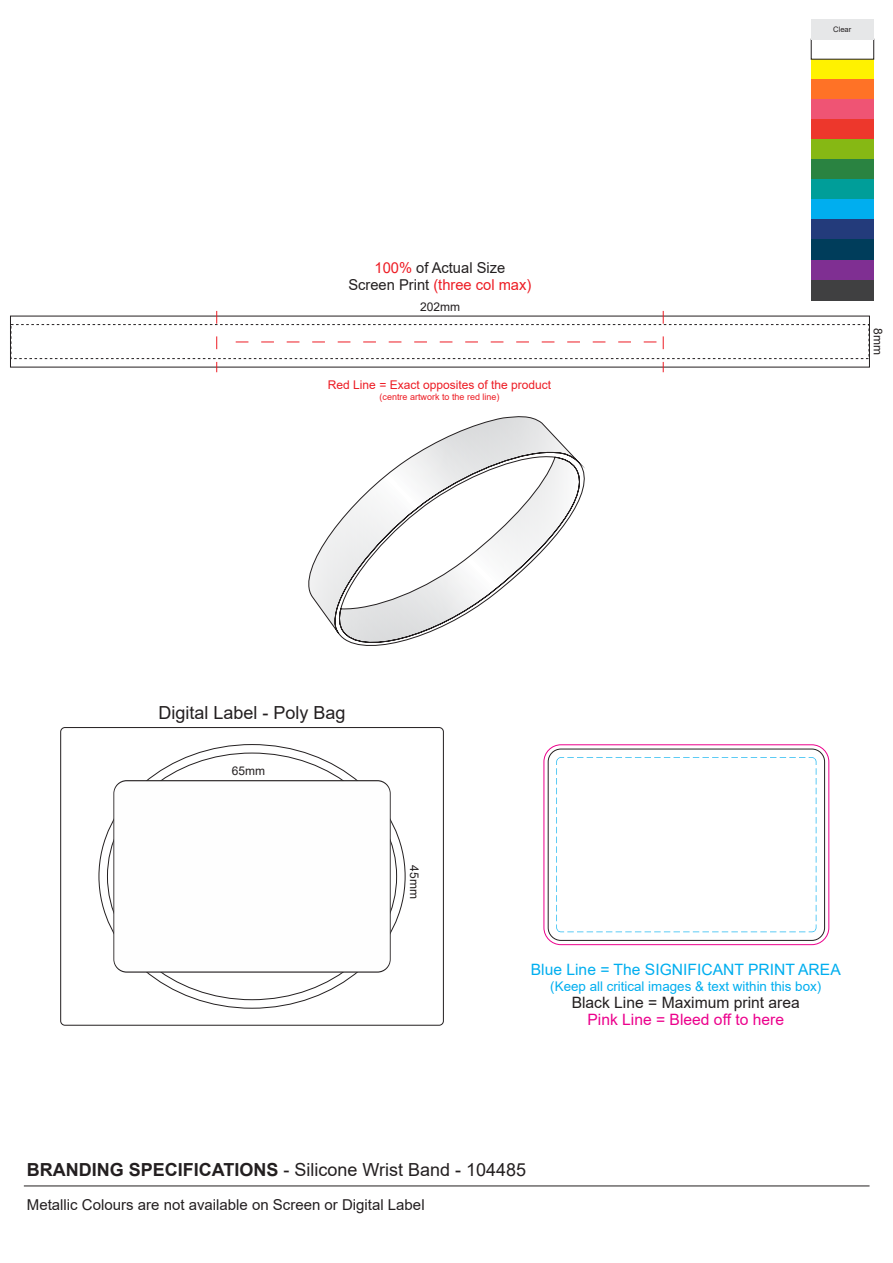
<style>
.page{position:relative;width:893px;height:1263px;background:#fff}
.page>*{position:absolute;margin:0;border:0;box-sizing:border-box;transform-origin:0 0}
.t1{font:18px "Arial";color:#231f20}
.t2{font:15.6px "Arial";color:#00aeef}
.t3{font:15.6px "Arial";color:#231f20}
.t4{font:15.6px "Arial";color:#ec008c}
.t5{font:15px/16.8px "Arial";color:#231f20;text-align:center}
.t6{font:13.35px "Arial";color:#00aeef}
.t7{font:12px "Arial";color:#ed1c24}
.t8{font:12px "Arial";color:#231f20}
.t9{font:9px "Arial";color:#ed1c24}
.t10{font:7.5px "Arial";color:#231f20}
.s1{color:#ed1c24}
.s2{font-weight:700}
</style>
<div class="page">
<div style="left:811px;top:59px;width:63px;height:20px;background:#fff200"></div>
<div style="left:811px;top:79px;width:63px;height:20px;background:#ff7226"></div>
<div style="left:811px;top:99px;width:63px;height:20px;background:#ef5474"></div>
<div style="left:811px;top:119px;width:63px;height:20px;background:#ed372c"></div>
<div style="left:811px;top:139px;width:63px;height:21px;background:#86b814"></div>
<div style="left:811px;top:160px;width:63px;height:20px;background:#2a8341"></div>
<div style="left:811px;top:180px;width:63px;height:20px;background:#009e99"></div>
<div style="left:811px;top:200px;width:63px;height:20px;background:#00aeef"></div>
<div style="left:811px;top:220px;width:63px;height:20px;background:#233b7b"></div>
<div style="left:811px;top:240px;width:63px;height:20px;background:#003d5b"></div>
<div style="left:811px;top:260px;width:63px;height:20px;background:#7f2f92"></div>
<div style="left:811px;top:280px;width:63px;height:20px;background:#404041"></div>
<div style="left:811px;top:19px;width:63px;height:20px;background:#e6e7e8"></div>
<svg style="left:61px;top:727px;width:382px;height:298px"></svg>
<div style="left:61px;top:727px;width:382px;height:298px;border:1px solid #231f20;border-radius:4px"></div>
<div style="left:114px;top:780px;width:276px;height:192px;background:#fefefe;border:1px solid #231f20;border-radius:13px"></div>
<div style="left:544px;top:744px;width:285px;height:201px;border:1px solid #ec008c;border-radius:17px"></div>
<div style="left:548px;top:749px;width:277px;height:192px;border:1px solid #231f20;border-radius:13px"></div>
<svg style="left:556px;top:757px;width:260px;height:175px"></svg>
<svg style="left:308px;top:416px;width:277px;height:230px"></svg>
<div style="left:11px;top:324px;width:858px;height:35px;border:1px dashed #231f20"></div>
<svg style="left:663px;top:311px;width:1px;height:61px"></svg>
<svg style="left:235px;top:342px;width:421px;height:1px"></svg>
<svg style="left:216px;top:311px;width:1px;height:61px"></svg>
<hr style="left:24px;top:1185px;width:845px;height:1px;background:#231f20">
<p class="t5" style="left:348px;top:259px;width:185px"><span class="s1">100%</span> of Actual Size<br>Screen Print <span class="s1">(three col max)</span></p>
<p class="t8" style="left:420px;top:299px;width:42px">202mm</p>
<p class="t7" style="left:328px;top:376px;width:225px">Red Line = Exact opposites of the product</p>
<p class="t9" style="left:379px;top:390px;width:122px">(centre artwork to the red line)</p>
<p class="t10" style="left:833px;top:24px;width:20px">Clear</p>
<p class="t8" style="left:886px;top:328px;width:28px;rotate:90deg">8mm</p>
<p class="t1" style="left:158px;top:700px;width:189px">Digital Label - Poly Bag</p>
<p class="t8" style="left:232px;top:762px;width:35px">65mm</p>
<p class="t8" style="left:422px;top:865px;width:35px;rotate:90deg">45mm</p>
<p class="t2" style="left:531px;top:959px;width:311px">Blue Line = The SIGNIFICANT PRINT AREA</p>
<p class="t6" style="left:550px;top:977px;width:272px">(Keep all critical images &amp; text within this box)</p>
<p class="t3" style="left:572px;top:991px;width:230px">Black Line = Maximum print area</p>
<p class="t4" style="left:587px;top:1009px;width:198px">Pink Line = Bleed off to here</p>
<p class="t1" style="left:27px;top:1157px;width:501px"><span class="s2">BRANDING SPECIFICATIONS</span> - Silicone Wrist Band - 104485</p>
<p class="t5" style="left:27px;top:1196px;width:399px">Metallic Colours are not available on Screen or Digital Label</p>
</div>
